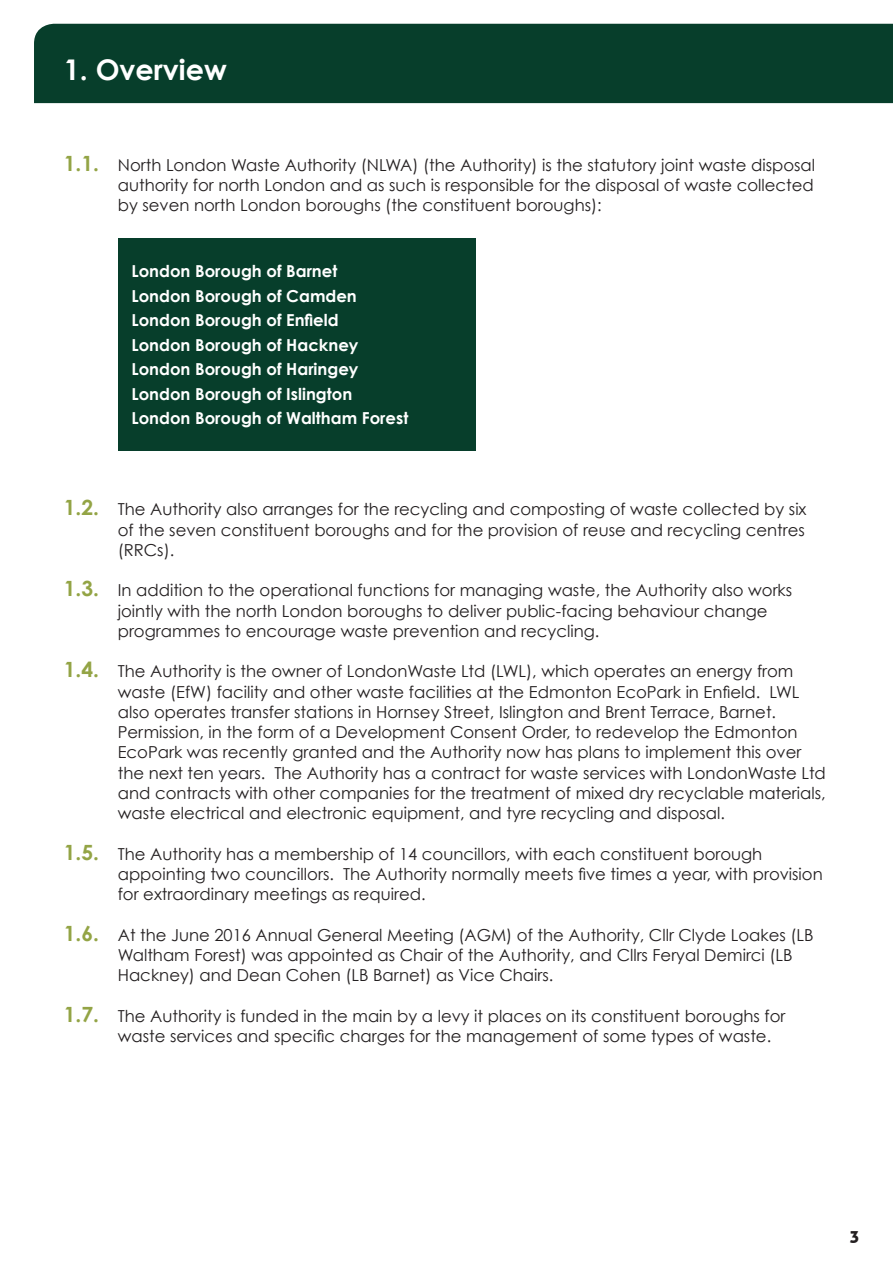
<style>
.page{position:relative;width:893px;height:1263px;background:#fff}
.page>*{position:absolute;margin:0;border:0;box-sizing:border-box;transform-origin:0 0}
.aller_sub{font:700 28.5px "Century Gothic";color:#fff}
.body{font:16.5px/20.2px "Century Gothic";color:#231f20}
.body-2{font:700 16.5px "Century Gothic";color:#fff}
.body-3{font:16.5px "Aller Display";color:#231f20}
.s1{font-weight:700;font-size:21px;color:#93a445}
</style>
<div class="page">
<div style="left:34px;top:24px;width:859px;height:79px;background:#073e2b"></div>
<div style="left:119px;top:238px;width:357px;height:213px;background:#073e2b"></div>
<p class="aller_sub" style="left:64px;top:52px;width:165px">1. Overview</p>
<p class="body" style="left:118px;top:155px;width:699px;text-align:justify;text-indent:-54px"><span class="s1">1.1.</span> North London Waste Authority (NLWA) (the Authority) is the statutory joint waste disposal authority for north London and as such is responsible for the disposal of waste collected by seven north London boroughs (the constituent boroughs):</p>
<p class="body-2" style="left:131px;top:261px;width:207px">London Borough of Barnet</p>
<p class="body-2" style="left:131px;top:285px;width:227px">London Borough of Camden</p>
<p class="body-2" style="left:131px;top:310px;width:209px">London Borough of Enfield</p>
<p class="body-2" style="left:131px;top:334px;width:229px">London Borough of Hackney</p>
<p class="body-2" style="left:131px;top:359px;width:229px">London Borough of Haringey</p>
<p class="body-2" style="left:131px;top:383px;width:222px">London Borough of Islington</p>
<p class="body-2" style="left:131px;top:408px;width:278px">London Borough of Waltham Forest</p>
<p class="body" style="left:118px;top:499px;width:690px;text-align:justify;text-indent:-54px"><span class="s1">1.2.</span> The Authority also arranges for the recycling and composting of waste collected by six of the seven constituent boroughs and for the provision of reuse and recycling centres (RRCs).</p>
<p class="body" style="left:118px;top:580px;width:676px;text-indent:-54px"><span class="s1">1.3.</span> In addition to the operational functions for managing waste, the Authority also works jointly with the north London boroughs to deliver public-facing behaviour change programmes to encourage waste prevention and recycling.</p>
<p class="body" style="left:118px;top:661px;width:710px;text-indent:-54px"><span class="s1">1.4.</span> The Authority is the owner of LondonWaste Ltd (LWL), which operates an energy from waste (EfW) facility and other waste facilities at the Edmonton EcoPark in Enfield. LWL also operates transfer stations in Hornsey Street, Islington and Brent Terrace, Barnet.<br>Permission, in the form of a Development Consent Order, to redevelop the Edmonton EcoPark was recently granted and the Authority now has plans to implement this over the next ten years. The Authority has a contract for waste services with LondonWaste Ltd and contracts with other companies for the treatment of mixed dry recyclable materials, waste electrical and electronic equipment, and tyre recycling and disposal.</p>
<p class="body" style="left:118px;top:843px;width:706px;text-indent:-54px"><span class="s1">1.5.</span> The Authority has a membership of 14 councillors, with each constituent borough appointing two councillors. The Authority normally meets five times a year, with provision for extraordinary meetings as required.</p>
<p class="body" style="left:118px;top:924px;width:697px;text-indent:-54px"><span class="s1">1.6.</span> At the June 2016 Annual General Meeting (AGM) of the Authority, Cllr Clyde Loakes (LB<br>Waltham Forest) was appointed as Chair of the Authority, and Cllrs Feryal Demirci (LB<br>Hackney) and Dean Cohen (LB Barnet) as Vice Chairs.</p>
<p class="body" style="left:118px;top:1005px;width:669px;text-indent:-54px"><span class="s1">1.7.</span> The Authority is funded in the main by a levy it places on its constituent boroughs for waste services and specific charges for the management of some types of waste.</p>
<p class="body-3" style="left:850px;top:1226px;width:10px">3</p>
</div>
